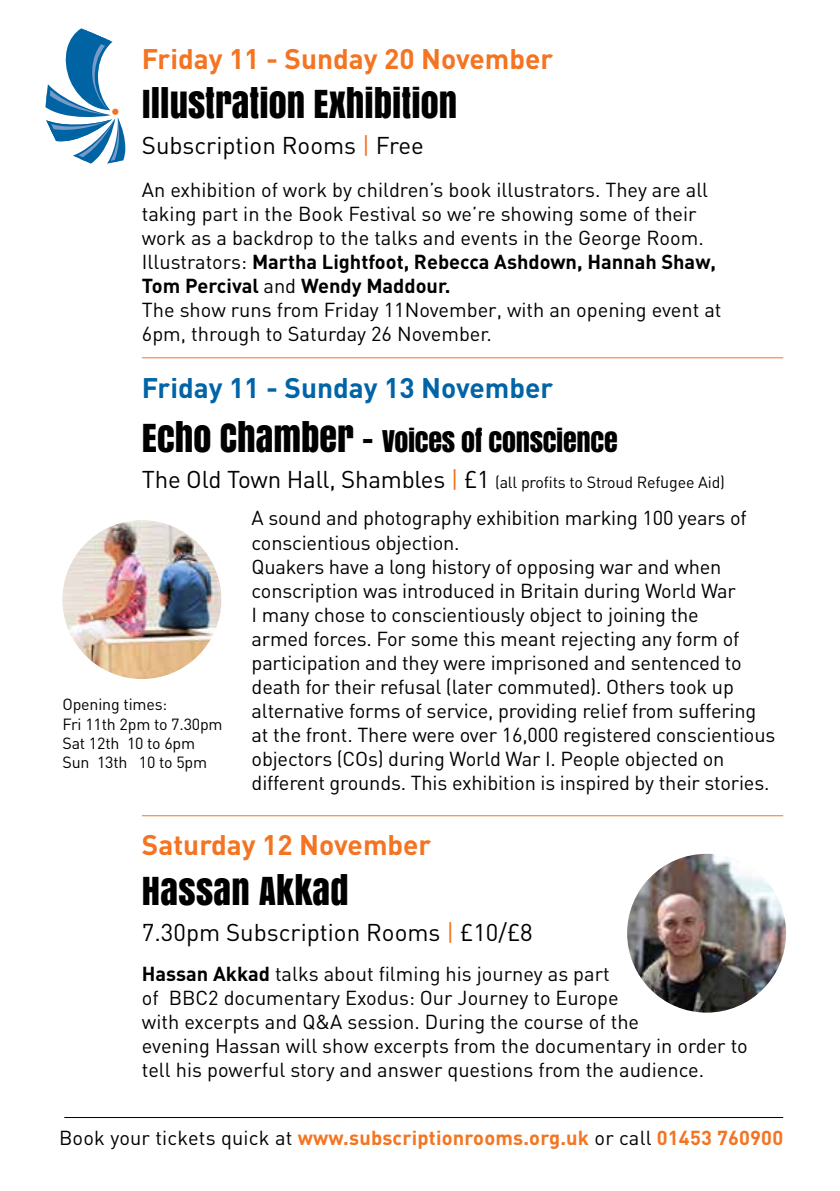
<style>
.page{position:relative;width:840px;height:1191px;background:#fff}
.page>*{position:absolute;margin:0;border:0;box-sizing:border-box;transform-origin:0 0}
.t1{font:36px "Anton";color:#000}
.t2{font:700 28px "DIN";color:#f47421}
.t3{font:28px "Anton";letter-spacing:-.01em;color:#000}
.t4{font:700 28px "DIN";color:#0064a7}
.t5{font:24px "DIN";color:#000}
.t6{font:20px/24px "DIN";letter-spacing:-.01em;color:#000}
.t7{font:700 20px "DIN";letter-spacing:.01em;color:#f47421}
.t8{font:16px/19.2px "DIN";letter-spacing:-.01em;color:#000}
.s1{color:#f47421}
.s2{font-weight:700}
.s3{font-size:36px}
.s4{font-size:24px}
.s5{font-size:24px;color:#f47421}
.s6{font-weight:400;color:#000}
</style>
<div class="page">
<hr style="left:64px;top:1117px;width:718px;height:1px;background:#000">
<svg style="left:45px;top:28px;width:80px;height:136px"></svg>
<hr style="left:142px;top:815px;width:640px;height:1px;background:#f47421">
<img style="left:62px;top:520px;width:159px;height:159px;border-radius:79px">
<img style="left:626px;top:854px;width:159px;height:158px;border-radius:79px">
<hr style="left:142px;top:357px;width:640px;height:1px;background:#f47421">
<h2 class="t2" style="left:142px;top:40px;width:412px">Friday 11 - Sunday 20 November</h2>
<h1 class="t1" style="left:142px;top:75px;width:316px">ILLUSTRATION EXHIBITION</h1>
<p class="t5" style="left:142px;top:130px;width:283px">Subscription Rooms <span class="s1">|</span> Free</p>
<p class="t6" style="left:142px;top:177px;width:581px">An exhibition of work by children’s book illustrators. They are all taking part in the Book Festival so we’re showing some of their work as a backdrop to the talks and events in the George Room.<br>Illustrators: <span class="s2">Martha Lightfoot, Rebecca Ashdown, Hannah Shaw, Tom Percival</span> and <span class="s2">Wendy Maddour.<br></span>The show runs from Friday 11November, with an opening event at 6pm, through to Saturday 26 November.</p>
<h2 class="t4" style="left:142px;top:369px;width:412px">Friday 11 - Sunday 13 November</h2>
<h2 class="t3" style="left:142px;top:419px;width:477px"><span class="s3">ECHO CHAMBER -</span> VOICES OF CONSCIENCE</h2>
<p class="t8" style="left:142px;top:473px;width:584px"><span class="s4">The Old Town Hall, Shambles</span> <span class="s5">|</span> <span class="s4">£1</span> (all profits to Stroud Refugee Aid)</p>
<p class="t8" style="left:62px;top:694px;width:162px">Opening times:<br>Fri 11th 2pm to 7.30pm<br>Sat 12th 10 to 6pm<br>Sun 13th 10 to 5pm</p>
<p class="t6" style="left:251px;top:506px;width:525px">A sound and photography exhibition marking 100 years of conscientious objection.<br>Quakers have a long history of opposing war and when conscription was introduced in Britain during World War<br>I many chose to conscientiously object to joining the<br>armed forces. For some this meant rejecting any form of participation and they were imprisoned and sentenced to death for their refusal (later commuted). Others took up alternative forms of service, providing relief from suffering at the front. There were over 16,000 registered conscientious objectors (COs) during World War I. People objected on different grounds. This exhibition is inspired by their stories.</p>
<h2 class="t2" style="left:142px;top:826px;width:291px">Saturday 12 November</h2>
<h1 class="t1" style="left:142px;top:862px;width:208px">HASSAN AKKAD</h1>
<p class="t5" style="left:142px;top:917px;width:392px">7.30pm Subscription Rooms <span class="s1">|</span> £10/£8</p>
<p class="t6" style="left:142px;top:961px;width:607px"><span class="s2">Hassan Akkad</span> talks about filming his journey as part<br>of BBC2 documentary Exodus: Our Journey to Europe<br>with excerpts and Q&amp;A session. During the course of the<br>evening Hassan will show excerpts from the documentary in order to tell his powerful story and answer questions from the audience.</p>
<p class="t7" style="left:59px;top:1125px;width:725px"><span class="s6">Book your tickets quick at</span> www.subscriptionrooms.org.uk <span class="s6">or call</span> 01453 760900</p>
</div>
